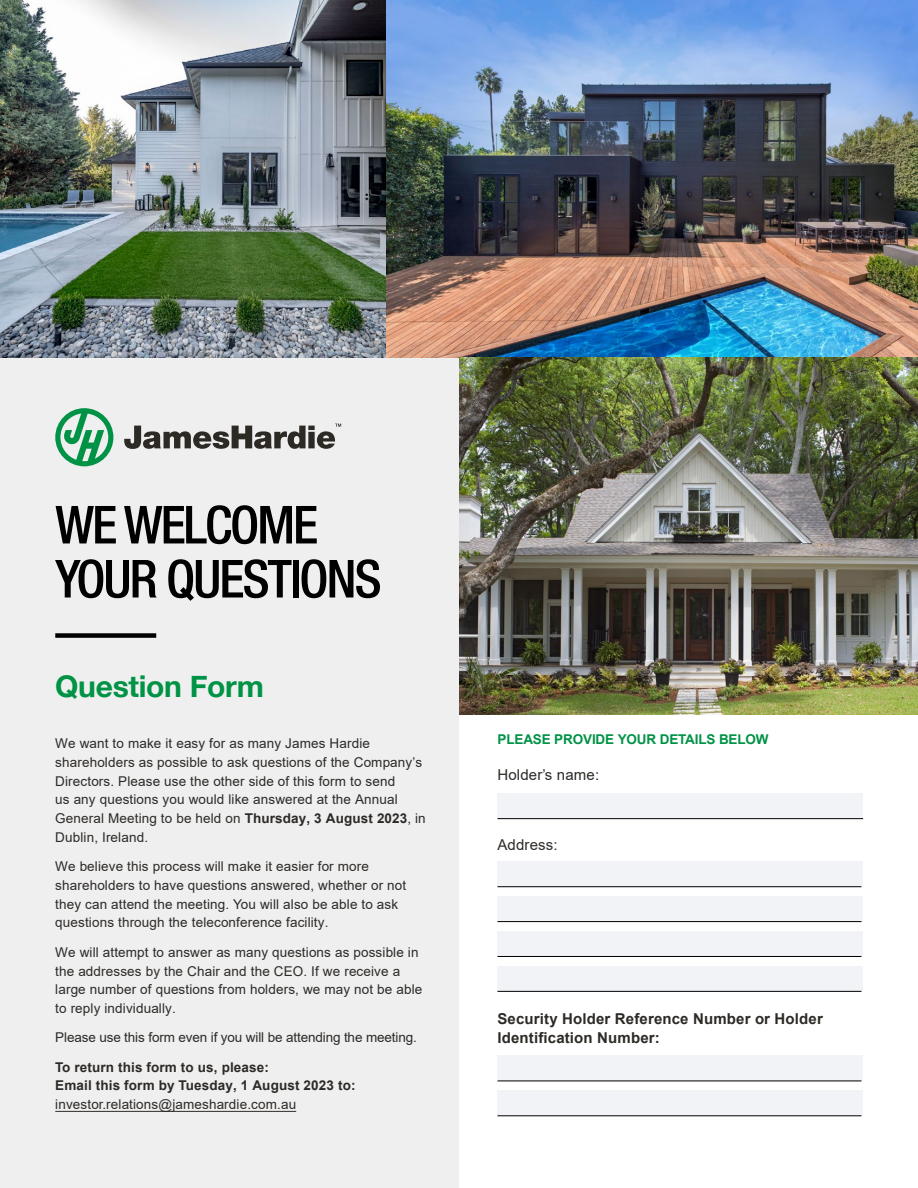
<style>
.page{position:relative;width:918px;height:1188px;background:#fff}
.page>*{position:absolute;margin:0;border:0;box-sizing:border-box;transform-origin:0 0}
.t1{font:500 condensed 52.5px/54px "Helvetica Neue";letter-spacing:-.04em;color:#000}
.t2{font:700 30px "Helvetica Neue";letter-spacing:-.01em;color:#009346}
.t3{font:700 15px/18.8px "Arial";letter-spacing:.01em;color:#2d2a26}
.t4{font:15px "Arial";letter-spacing:.01em;color:#2d2a26}
.t5{font:13.5px/18.8px "Arial";letter-spacing:.01em;color:#2d2a26}
.t6{font:700 13.5px/18.8px "Arial";letter-spacing:.01em;color:#2d2a26}
.t7{font:13.5px "Arial";letter-spacing:-.01em;color:#2d2a26}
.t8{font:700 13.5px "Arial";letter-spacing:-.01em;color:#009346}
.s1{font-weight:700}
</style>
<div class="page">
<div style="left:497px;top:793px;width:366px;height:26px;background:#f1f3f7"></div>
<div style="left:497px;top:861px;width:366px;height:26px;background:#f1f3f7"></div>
<div style="left:497px;top:896px;width:366px;height:26px;background:#f1f3f7"></div>
<div style="left:497px;top:931px;width:366px;height:26px;background:#f1f3f7"></div>
<div style="left:497px;top:966px;width:366px;height:26px;background:#f1f3f7"></div>
<div style="left:497px;top:1056px;width:366px;height:25px;background:#f1f3f7"></div>
<div style="left:497px;top:1090px;width:366px;height:26px;background:#f1f3f7"></div>
<div style="left:0;top:357px;width:459px;height:831px;background:#efeff0"></div>
<svg style="left:55px;top:408px;width:58px;height:58px"></svg>
<svg style="left:124px;top:424px;width:217px;height:25px"></svg>
<hr style="left:55px;top:1111px;width:241px;height:1px;background:#2d2a26">
<div style="left:55px;top:633px;width:101px;height:5px;background:#000"></div>
<hr style="left:497px;top:818px;width:366px;height:1px;background:#000">
<hr style="left:497px;top:886px;width:364px;height:1px;background:#000">
<hr style="left:497px;top:1081px;width:364px;height:1px;background:#000">
<hr style="left:497px;top:921px;width:364px;height:1px;background:#000">
<hr style="left:497px;top:1116px;width:364px;height:1px;background:#000">
<hr style="left:497px;top:956px;width:364px;height:1px;background:#000">
<hr style="left:497px;top:991px;width:364px;height:1px;background:#000">
<img style="left:0;top:0;width:387px;height:357px">
<img style="left:387px;top:0;width:531px;height:357px">
<img style="left:459px;top:357px;width:459px;height:357px">
<h1 class="t1" style="left:55px;top:497px;width:328px">WE WELCOME<br>YOUR QUESTIONS</h1>
<h2 class="t2" style="left:55px;top:663px;width:210px">Question Form</h2>
<p class="t5" style="left:55px;top:734px;width:372px">We want to make it easy for as many James Hardie shareholders as possible to ask questions of the Company’s Directors. Please use the other side of this form to send<br>us any questions you would like answered at the Annual General Meeting to be held on <span class="s1">Thursday, 3 August 2023</span>, in Dublin, Ireland.</p>
<p class="t5" style="left:55px;top:857px;width:352px">We believe this process will make it easier for more shareholders to have questions answered, whether or not they can attend the meeting. You will also be able to ask questions through the teleconference facility.</p>
<p class="t5" style="left:55px;top:943px;width:369px">We will attempt to answer as many questions as possible in the addresses by the Chair and the CEO. If we receive a large number of questions from holders, we may not be able to reply individually.</p>
<p class="t7" style="left:55px;top:1028px;width:363px">Please use this form even if you will be attending the meeting.</p>
<p class="t6" style="left:55px;top:1058px;width:302px">To return this form to us, please:<br>Email this form by Tuesday, 1 August 2023 to:</p>
<p class="t5" style="left:55px;top:1095px;width:242px">investor.relations@jameshardie.com.au</p>
<p class="t8" style="left:497px;top:730px;width:273px">PLEASE PROVIDE YOUR DETAILS BELOW</p>
<p class="t4" style="left:497px;top:764px;width:103px">Holder’s name:</p>
<p class="t4" style="left:497px;top:835px;width:62px">Address:</p>
<p class="t3" style="left:497px;top:1010px;width:327px">Security Holder Reference Number or Holder<br>Identification Number:</p>
</div>
